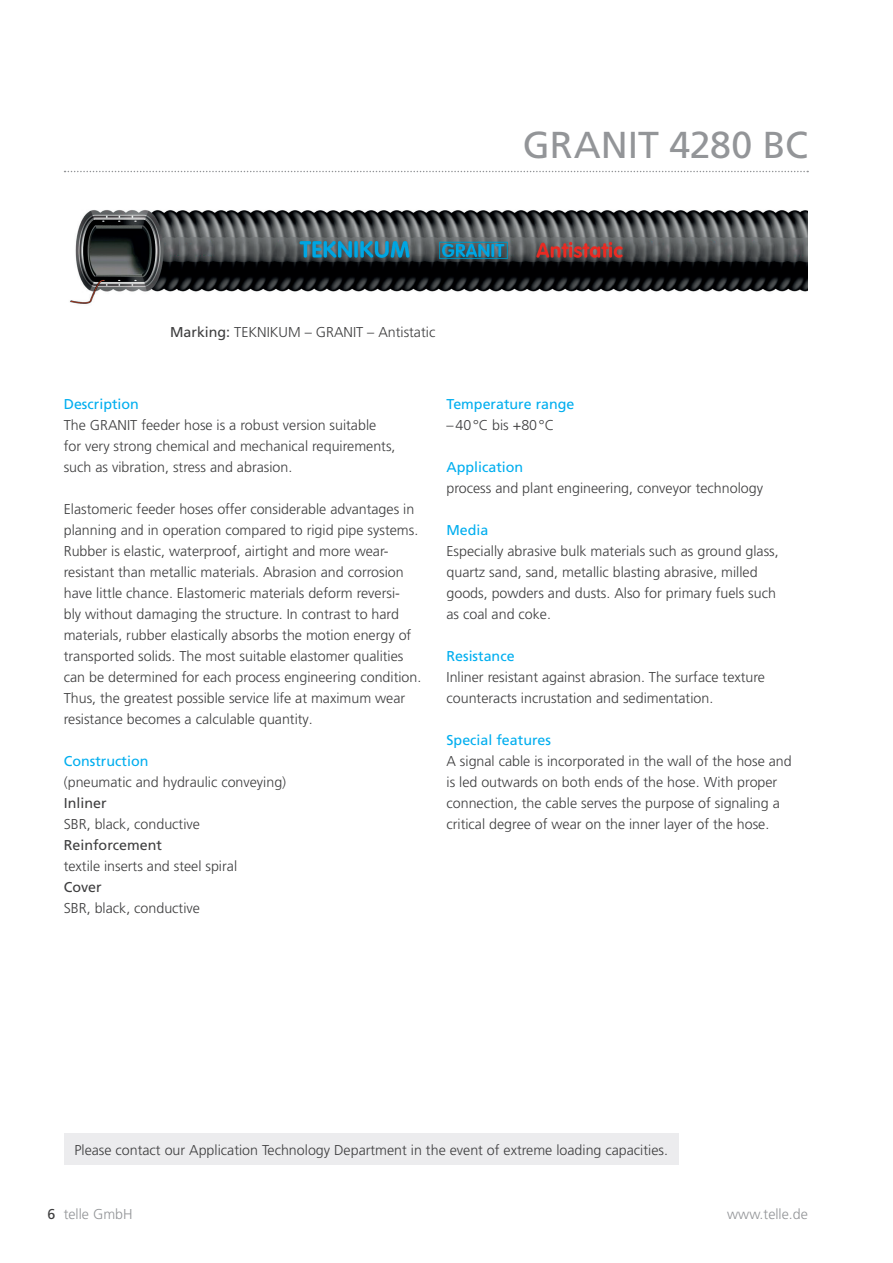
<style>
.page{position:relative;width:893px;height:1263px;background:#fff}
.page>*{position:absolute;margin:0;border:0;box-sizing:border-box;transform-origin:0 0}
.t1{font:37.5px "Frutiger LT Pro";letter-spacing:-.005em;color:#939598}
.t2{font:300 14.25px/21px "Frutiger LT Pro";color:#3e3e3f}
.t3{font:14.25px "Frutiger LT Pro";color:#00aeef}
.t4{font:14.25px "Frutiger LT Pro";color:#3e3e3f}
.t5{font:300 14.25px "Frutiger LT Pro";color:#939598}
.s1{font-weight:400}
.s2{font-weight:400;color:#3e3e3f}
</style>
<div class="page">
<img style="left:70px;top:210px;width:738px;height:94px">
<svg style="left:65px;top:171px;width:743px;height:1px"></svg>
<div style="left:64px;top:1133px;width:615px;height:32px;background:#ececee"></div>
<h1 class="t1" style="left:523px;top:123px;width:286px">GRANIT 4280 BC</h1>
<p class="t2" style="left:170px;top:322px;width:267px"><span class="s1">Marking:</span> TEKNIKUM – GRANIT – Antistatic</p>
<p class="t3" style="left:64px;top:396px;width:77px">Description</p>
<p class="t2" style="left:64px;top:415px;width:333px">The GRANIT feeder hose is a robust version suitable for very strong chemical and mechanical requirements, such as vibration, stress and abrasion.</p>
<p class="t2" style="left:64px;top:499px;width:359px">Elastomeric feeder hoses offer considerable advantages in planning and in operation compared to rigid pipe systems.<br>Rubber is elastic, waterproof, airtight and more wear&shy;resistant than metallic materials. Abrasion and corrosion have little chance. Elastomeric materials deform reversi-<br>bly without damaging the structure. In contrast to hard materials, rubber elastically absorbs the motion energy of transported solids. The most suitable elastomer qualities can be determined for each process engineering condition.<br>Thus, the greatest possible service life at maximum wear resistance becomes a calculable quantity.</p>
<p class="t3" style="left:64px;top:753px;width:86px">Construction</p>
<p class="t2" style="left:64px;top:772px;width:224px">(pneumatic and hydraulic conveying)</p>
<p class="t4" style="left:64px;top:795px;width:44px">Inliner</p>
<p class="t2" style="left:64px;top:814px;width:138px">SBR, black, conductive</p>
<p class="t4" style="left:64px;top:837px;width:100px">Reinforcement</p>
<p class="t2" style="left:64px;top:856px;width:175px">textile inserts and steel spiral</p>
<p class="t4" style="left:64px;top:879px;width:40px">Cover</p>
<p class="t2" style="left:64px;top:898px;width:138px">SBR, black, conductive</p>
<p class="t3" style="left:446px;top:396px;width:130px">Temperature range</p>
<p class="t2" style="left:446px;top:415px;width:109px">–40°C bis +80°C</p>
<p class="t3" style="left:446px;top:459px;width:78px">Application</p>
<p class="t2" style="left:446px;top:478px;width:318px">process and plant engineering, conveyor technology</p>
<p class="t3" style="left:446px;top:522px;width:43px">Media</p>
<p class="t2" style="left:446px;top:541px;width:334px">Especially abrasive bulk materials such as ground glass, quartz sand, sand, metallic blasting abrasive, milled goods, powders and dusts. Also for primary fuels such as coal and coke.</p>
<p class="t3" style="left:446px;top:648px;width:70px">Resistance</p>
<p class="t2" style="left:446px;top:667px;width:320px">Inliner resistant against abrasion. The surface texture counteracts incrustation and sedimentation.</p>
<p class="t3" style="left:446px;top:732px;width:106px">Special features</p>
<p class="t2" style="left:446px;top:751px;width:347px">A signal cable is incorporated in the wall of the hose and is led outwards on both ends of the hose. With proper connection, the cable serves the purpose of signaling a critical degree of wear on the inner layer of the hose.</p>
<p class="t2" style="left:74px;top:1139px;width:595px">Please contact our Application Technology Department in the event of extreme loading capacities.</p>
<p class="t5" style="left:47px;top:1206px;width:87px"><span class="s2">6</span> telle GmbH</p>
<p class="t5" style="left:727px;top:1206px;width:82px">www.telle.de</p>
</div>
